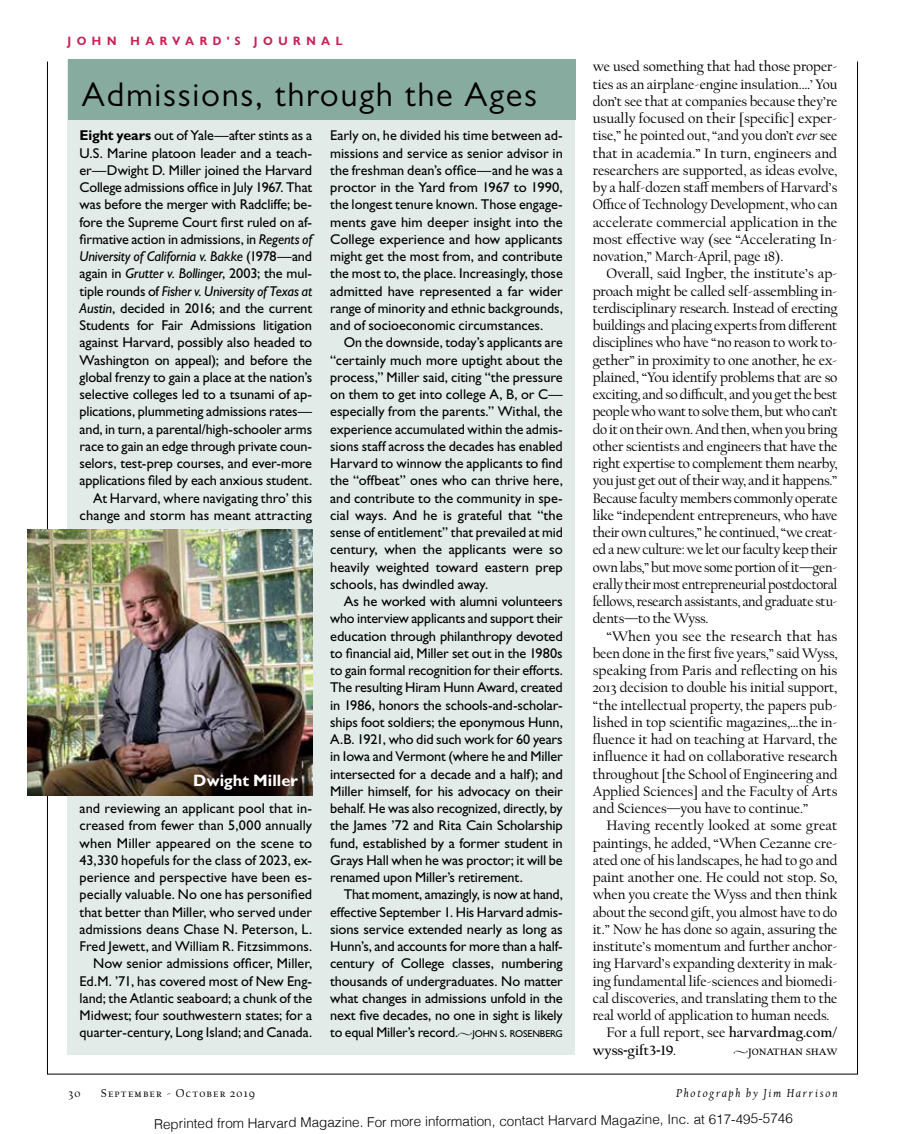
<style>
.page{position:relative;width:905px;height:1134px;background:#fff}
.page>*{position:absolute;margin:0;border:0;box-sizing:border-box;transform-origin:0 0}
.t1{font:34.5px "Gill Sans MT Std";letter-spacing:.05em;color:#000}
.t2{font:700 16.5px "Gill Sans Std";color:#fff}
.t3{font:14.25px/17.2px "Gill Sans Std";letter-spacing:-.005em;color:#000;text-align:justify}
.t4{font:14.25px/17.2px "Cal Harvard";letter-spacing:-.005em;color:#000;text-align:justify}
.t5{font:700 14.25px "Cal Harvard";letter-spacing:-.005em;color:#000}
.t6{font:300 13.5px "Helvetica";color:#000}
.t7{font:italic 12px "Cal Harvard";letter-spacing:.15em;color:#000}
.t8{font:12px "Cal Harvard";letter-spacing:.1em;color:#000}
.t9{font:700 12px "Gill Sans Display";letter-spacing:.425em;color:#c82254}
.s1{font-weight:700}
.s2{font-style:italic}
.s3{font-size:10.05px}
.s4{font-style:inherit}
.s5{font-family:"Helvetica";font-weight:400}
.s6{font-weight:400}
</style>
<div class="page">
<hr style="left:47px;top:62px;width:1px;height:1012px;background:#000">
<hr style="left:857px;top:62px;width:1px;height:1012px;background:#000">
<hr style="left:47px;top:1074px;width:810px;height:1px;background:#000">
<div style="left:68px;top:59px;width:506px;height:995px;background:#e2ebe7"></div>
<div style="left:68px;top:60px;width:507px;height:60px;background:#88ab9f"></div>
<img style="left:28px;top:529px;width:284px;height:266px">
<p class="t9" style="left:68px;top:34px;width:276px">JOHN H ARVARD'S JOURNAL</p>
<h1 class="t1" style="left:82px;top:74px;width:456px">Admissions, through the Ages</h1>
<p class="t3" style="left:80px;top:127px;width:234px;text-align:right"><span class="s1">Eight years</span> out of Yale—after stints as a U.S. Marine platoon leader and a teach&shy;er—Dwight D. Miller joined the Harvard College admissions office in July 1967. That was before the merger with Radcliffe; be&shy;fore the Supreme Court first ruled on af&shy;firmative action in admissions, in <span class="s2">Regents of University of California v. Bakke</span> (1978—and again in <span class="s2">Grutter v. Bollinger</span>, 2003; the mul&shy;tiple rounds of <span class="s2">Fisher v. University of Texas at Austin</span>, decided in 2016; and the current Students for Fair Admissions litigation against Harvard, possibly also headed to Washington on appeal); and before the global frenzy to gain a place at the nation’s selective colleges led to a tsunami of ap&shy;plications, plummeting admissions rates— and, in turn, a parental/high-schooler arms race to gain an edge through private coun&shy;selors, test-prep courses, and ever-more applications filed by each anxious student.<br>At Harvard, where navigating thro’ this change and storm has meant attracting</p>
<p class="t2" style="left:193px;top:771px;width:106px">Dwight Miller</p>
<p class="t3" style="left:80px;top:800px;width:234px;text-align:right">and reviewing an applicant pool that in&shy;creased from fewer than 5,000 annually when Miller appeared on the scene to 43,330 hopefuls for the class of 2023, ex&shy;perience and perspective have been es&shy;pecially valuable. No one has personified that better than Miller, who served under admissions deans Chase N. Peterson, L.<br>Fred Jewett, and William R. Fitzsimmons.<br>Now senior admissions officer, Miller, Ed.M. ’71, has covered most of New Eng&shy;land; the Atlantic seaboard; a chunk of the Midwest; four southwestern states; for a quarter-century, Long Island; and Canada.</p>
<p class="t3" style="left:330px;top:127px;width:234px">Early on, he divided his time between ad&shy;missions and service as senior advisor in the freshman dean’s office—and he was a proctor in the Yard from 1967 to 1990, the longest tenure known. Those engage&shy;ments gave him deeper insight into the College experience and how applicants might get the most from, and contribute the most to, the place. Increasingly, those admitted have represented a far wider range of minority and ethnic backgrounds, and of socioeconomic circumstances.</p>
<p class="t3" style="left:330px;top:334px;width:234px;text-indent:14px">On the downside, today’s applicants are “certainly much more uptight about the process,” Miller said, citing “the pressure on them to get into college A, B, or C— especially from the parents.” Withal, the experience accumulated within the admis&shy;sions staff across the decades has enabled Harvard to winnow the applicants to find the “offbeat” ones who can thrive here, and contribute to the community in spe&shy;cial ways. And he is grateful that “the sense of entitlement” that prevailed at mid century, when the applicants were so heavily weighted toward eastern prep schools, has dwindled away.</p>
<p class="t3" style="left:330px;top:593px;width:234px;text-indent:14px">As he worked with alumni volunteers who interview applicants and support their education through philanthropy devoted to financial aid, Miller set out in the 1980s to gain formal recognition for their efforts.<br>The resulting Hiram Hunn Award, created in 1986, honors the schools-and-scholar&shy;ships foot soldiers; the eponymous Hunn, A.B. 1921, who did such work for 60 years in Iowa and Vermont (where he and Miller intersected for a decade and a half); and Miller himself, for his advocacy on their behalf. He was also recognized, directly, by the James ’72 and Rita Cain Scholarship fund, established by a former student in Grays Hall when he was proctor; it will be renamed upon Miller’s retirement.</p>
<p class="t3" style="left:330px;top:886px;width:234px;text-indent:14px">That moment, amazingly, is now at hand, effective September 1. His Harvard admis&shy;sions service extended nearly as long as Hunn’s, and accounts for more than a half&shy;century of College classes, numbering thousands of undergraduates. No matter what changes in admissions unfold in the next five decades, no one in sight is likely to equal Miller’s record.❖<span class="s3">JOHN S</span><span class="s4">.</span> <span class="s3">ROSENBERG</span></p>
<p class="t4" style="left:592px;top:59px;width:246px">we used something that had those proper&shy;ties as an airplane-engine insulation.…’ You don’t see that at companies because they’re usually focused on their [specific] exper&shy;tise,” he pointed out, “and you don’t <span class="s2">ever</span> see that in academia.” In turn, engineers and researchers are supported, as ideas evolve, by a half-dozen staff members of Harvard’s Office of Technology Development, who can accelerate commercial application in the most effective way (see “Accelerating In&shy;novation,” March-April, page 18).</p>
<p class="t4" style="left:592px;top:266px;width:246px;text-indent:14px">Overall, said Ingber, the institute’s ap&shy;proach might be called self-assembling in&shy;terdisciplinary research. Instead of erecting buildings and placing experts from different disciplines who have “no reason to work to&shy;gether” in proximity to one another, he ex&shy;plained, “You identify problems that are so exciting, and so difficult, and you get the best people who want to solve them, but who can’t do it on their own. And then, when you bring other scientists and engineers that have the right expertise to complement them nearby, you just get out of their way, and it happens.” Because faculty members commonly operate like “independent entrepreneurs, who have their own cultures,” he continued, “we creat&shy;ed a new culture: we let our faculty keep their own labs,” but move some portion of it—gen&shy;erally their most entrepreneurial postdoctoral fellows, research assistants, and graduate stu&shy;dents—to the Wyss.</p>
<p class="t4" style="left:592px;top:628px;width:246px;text-indent:14px">“When you see the research that has been done in the first five years,” said Wyss, speaking from Paris and reflecting on his 2013 decision to double his initial support, “the intellectual property, the papers pub&shy;lished in top scientific magazines,…the in&shy;fluence it had on teaching at Harvard, the influence it had on collaborative research throughout [the School of Engineering and Applied Sciences] and the Faculty of Arts and Sciences—you have to continue.”</p>
<p class="t4" style="left:606px;top:818px;width:232px">Having recently looked at some great</p>
<p class="t4" style="left:592px;top:835px;width:246px">paintings, he added, “When Cezanne cre-</p>
<p class="t4" style="left:592px;top:852px;width:246px">ated one of his landscapes, he had to go and</p>
<p class="t4" style="left:592px;top:870px;width:246px">paint another one. He could not stop. So,</p>
<p class="t4" style="left:592px;top:887px;width:246px">when you create the Wyss and then think</p>
<p class="t4" style="left:592px;top:904px;width:246px">about the second gift, you almost have to do</p>
<p class="t4" style="left:592px;top:921px;width:246px">it.” Now he has done so again, assuring the</p>
<p class="t4" style="left:592px;top:939px;width:246px">institute’s momentum and further anchor-</p>
<p class="t4" style="left:592px;top:956px;width:246px">ing Harvard’s expanding dexterity in mak-</p>
<p class="t4" style="left:592px;top:973px;width:246px">ing fundamental life-sciences and biomedi-</p>
<p class="t4" style="left:592px;top:990px;width:246px">cal discoveries, and translating them to the</p>
<p class="t4" style="left:592px;top:1008px;width:238px">real world of application to human needs.</p>
<p class="t4" style="left:606px;top:1025px;width:232px">For a full report, see <span class="s1">harvardmag.com/</span></p>
<p class="t5" style="left:592px;top:1043px;width:85px">wyss<span class="s5">-</span>gift3<span class="s5">-</span>19<span class="s6">.</span></p>
<p class="t4" style="left:733px;top:1042px;width:105px">❖jonathan shaw</p>
<p class="t7" style="left:676px;top:1087px;width:163px">Photograph by Jim Harrison</p>
<p class="t8" style="left:68px;top:1087px;width:14px">30</p>
<p class="t8" style="left:101px;top:1087px;width:155px">September - October 2019</p>
<p class="t6" style="left:154px;top:1110px;width:640px">Reprinted from Harvard Magazine. For more information, contact Harvard Magazine, Inc. at 617-495-5746</p>
</div>
